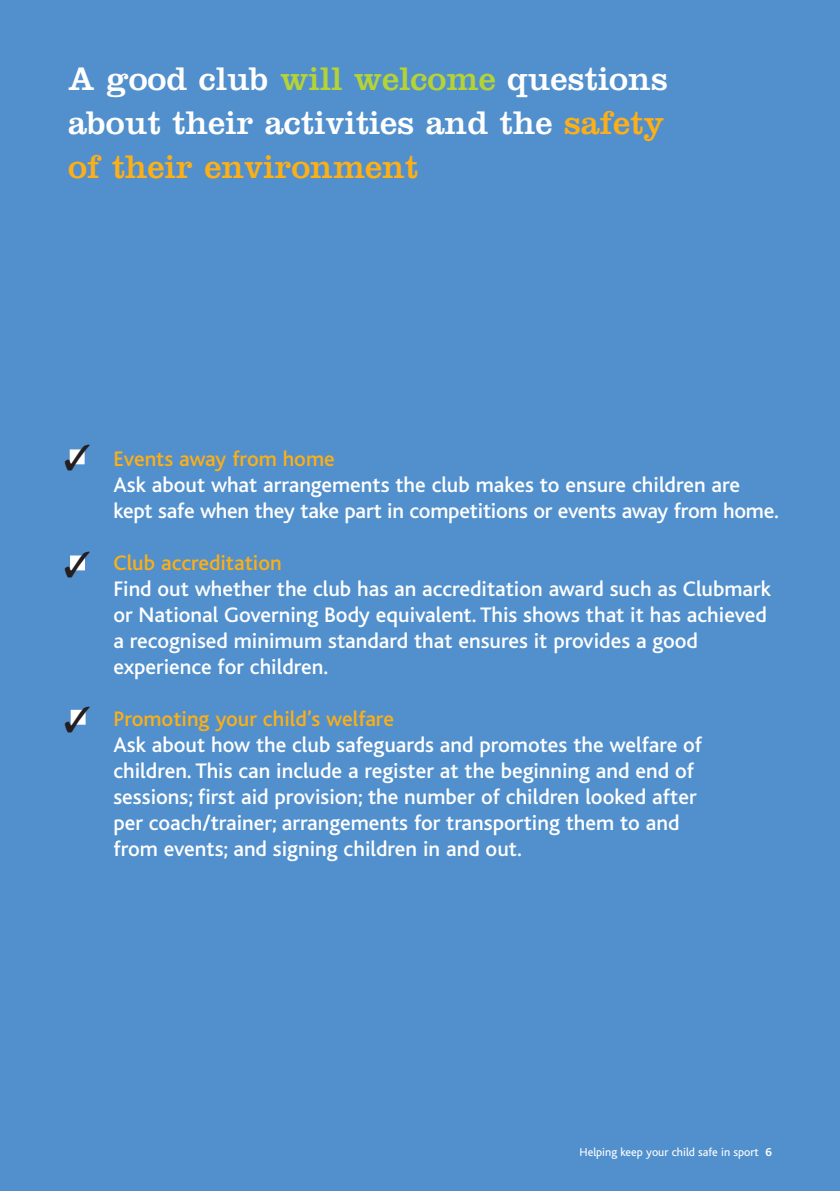
<style>
.page{position:relative;width:840px;height:1191px;background:#fff}
.page>*{position:absolute;margin:0;border:0;box-sizing:border-box;transform-origin:0 0}
.t1{font:34px/44px "Clarendon";color:#fff;text-align:justify}
.t2{font:500 22px/26px "Bliss";color:#fff}
.t3{font:12px "Bliss";color:#fff}
.s1{color:#b5d334}
.s2{color:#fcaf17}
.s3{font-weight:700}
</style>
<div class="page">
<div style="left:0;top:1px;width:839px;height:1190px;background:#5190cd"></div>
<svg style="left:69px;top:449px;width:16px;height:16px"></svg>
<svg style="left:70px;top:555px;width:15px;height:16px"></svg>
<svg style="left:70px;top:709px;width:16px;height:16px"></svg>
<h3 class="t1" style="left:68px;top:60px;width:601px">A good club <span class="s1">will welcome</span> questions about their activities and the <span class="s2">safety of their environment</span></h3>
<p class="t2" style="left:113px;top:448px;width:666px"><span class="s2">Events away from home<br></span>Ask about what arrangements the club makes to ensure children are kept safe when they take part in competitions or events away from home.</p>
<p class="t2" style="left:113px;top:552px;width:659px"><span class="s2">Club accreditation<br></span>Find out whether the club has an accreditation award such as Clubmark or National Governing Body equivalent. This shows that it has achieved a recognised minimum standard that ensures it provides a good experience for children.</p>
<p class="t2" style="left:113px;top:708px;width:590px"><span class="s2">Promoting your child’s welfare<br></span>Ask about how the club safeguards and promotes the welfare of children. This can include a register at the beginning and end of sessions; first aid provision; the number of children looked after per coach/trainer; arrangements for transporting them to and from events; and signing children in and out.</p>
<h6 class="t3" style="left:579px;top:1147px;width:194px">Helping keep your child safe in sport <span class="s3">6</span></h6>
</div>
